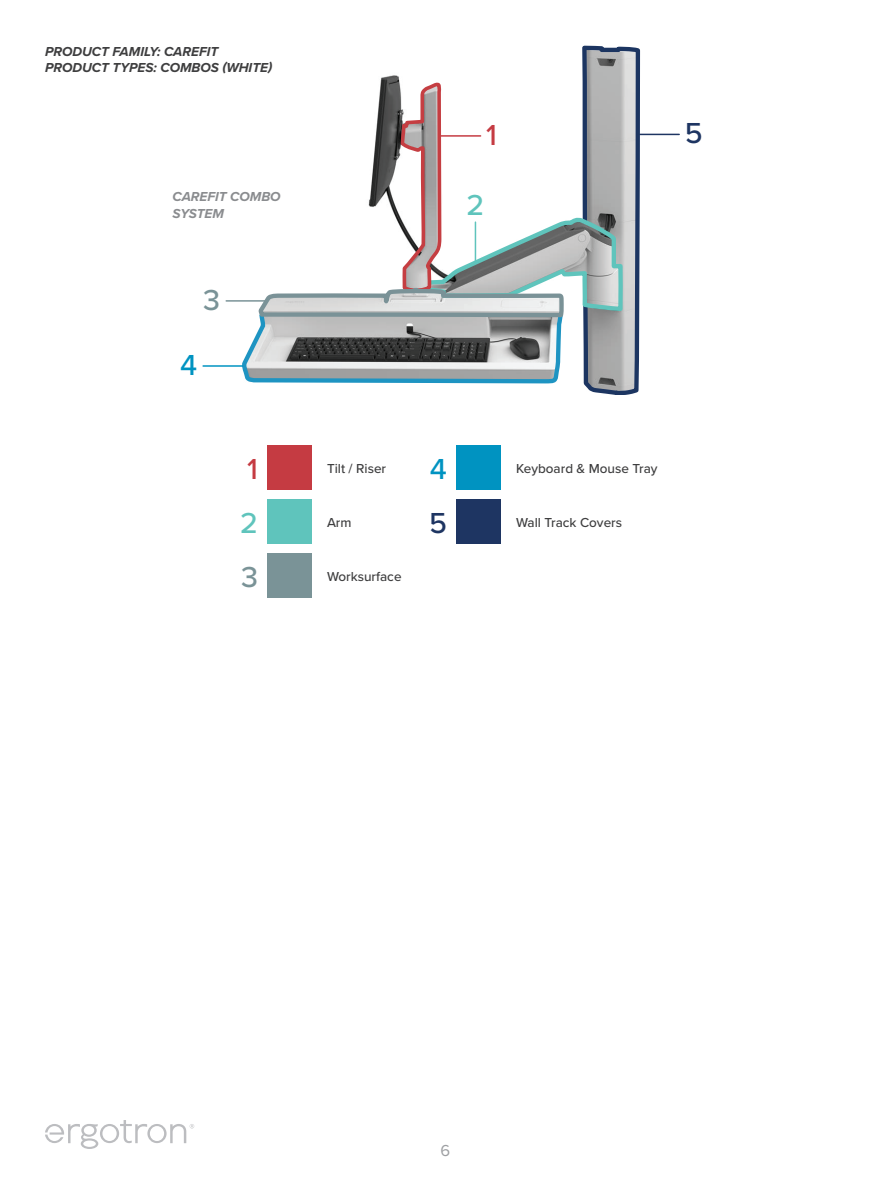
<style>
.page{position:relative;width:891px;height:1188px;background:#fff}
.page>*{position:absolute;margin:0;border:0;box-sizing:border-box;transform-origin:0 0}
.t1{font:500 30px "Proxima Nova";color:#c53b42}
.t2{font:500 30px "Proxima Nova";color:#0093c1}
.t3{font:500 30px "Proxima Nova";color:#5fc4bc}
.t4{font:500 30px "Proxima Nova";color:#1e3562}
.t5{font:500 30px "Proxima Nova";color:#7a9397}
.t6{font:16.5px "Proxima Nova";color:#9d9fa2}
.t7{font:500 13.5px "Proxima Nova";color:#3e3e3f}
.t8{font:italic 700 13.5px/16.5px "Proxima Nova";color:#3e3e3f}
.t9{font:italic 700 13.5px/16.5px "Proxima Nova";color:#8a8c8f}
</style>
<div class="page">
<div style="left:267px;top:445px;width:45px;height:45px;background:#c53b42"></div>
<div style="left:456px;top:445px;width:45px;height:45px;background:#0093c1"></div>
<div style="left:267px;top:499px;width:45px;height:45px;background:#5fc4bc"></div>
<div style="left:456px;top:499px;width:45px;height:45px;background:#1e3562"></div>
<div style="left:267px;top:553px;width:45px;height:45px;background:#7a9397"></div>
<svg style="left:242px;top:45px;width:400px;height:350px"></svg>
<hr style="left:475px;top:222px;width:1px;height:40px;background:#5fc4bc">
<hr style="left:203px;top:365px;width:40px;height:2px;background:#0093c1">
<hr style="left:226px;top:300px;width:40px;height:2px;background:#7a9397">
<hr style="left:441px;top:135px;width:40px;height:2px;background:#c53b42">
<hr style="left:640px;top:134px;width:39px;height:1px;background:#1e3562">
<svg style="left:45px;top:1120px;width:149px;height:29px"></svg>
<p class="t8" style="left:45px;top:44px;width:229px">PRODUCT FAMILY: CAREFIT<br>PRODUCT TYPES: COMBOS (WHITE)</p>
<p class="t9" style="left:172px;top:189px;width:110px">CAREFIT COMBO<br>SYSTEM</p>
<h1 class="t5" style="left:203px;top:287px;width:18px">3</h1>
<h1 class="t2" style="left:180px;top:352px;width:19px">4</h1>
<h1 class="t1" style="left:486px;top:122px;width:12px">1</h1>
<h1 class="t4" style="left:685px;top:121px;width:19px">5</h1>
<h1 class="t3" style="left:467px;top:193px;width:19px">2</h1>
<h1 class="t1" style="left:247px;top:457px;width:12px">1</h1>
<p class="t7" style="left:327px;top:463px;width:61px">Tilt / Riser</p>
<h1 class="t2" style="left:430px;top:457px;width:19px">4</h1>
<p class="t7" style="left:516px;top:463px;width:143px">Keyboard &amp; Mouse Tray</p>
<h1 class="t3" style="left:240px;top:511px;width:19px">2</h1>
<p class="t7" style="left:327px;top:517px;width:26px">Arm</p>
<h1 class="t4" style="left:429px;top:511px;width:19px">5</h1>
<p class="t7" style="left:516px;top:517px;width:108px">Wall Track Covers</p>
<h1 class="t5" style="left:241px;top:565px;width:18px">3</h1>
<p class="t7" style="left:327px;top:571px;width:76px">Worksurface</p>
<p class="t6" style="left:441px;top:1144px;width:11px">6</p>
</div>
